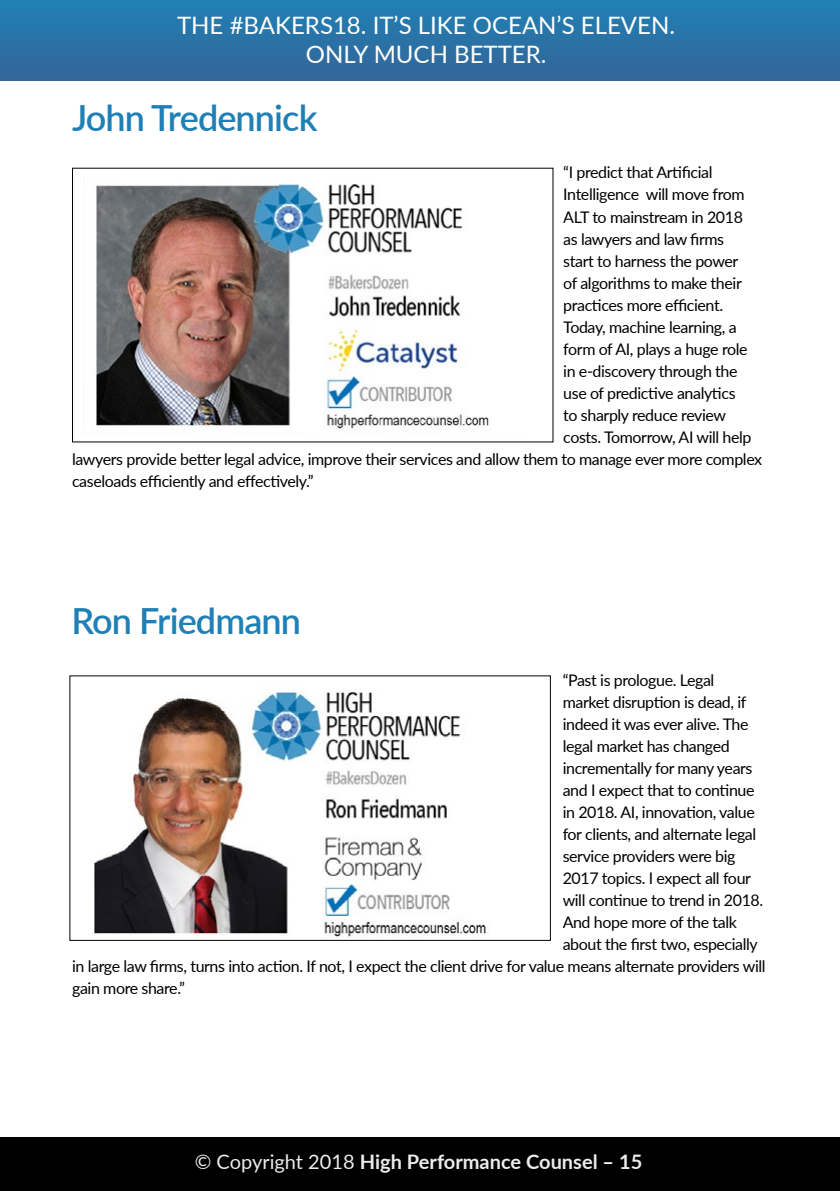
<style>
.page{position:relative;width:840px;height:1191px;background:#fff}
.page>*{position:absolute;margin:0;border:0;box-sizing:border-box;transform-origin:0 0}
.t1{font:600 36px "Lato";letter-spacing:-.025em;color:#1f80b5}
.t2{font:24px/28.8px "Lato";color:#fff;text-align:center}
.t3{font:700 20px "Lato";color:#ececec}
.t4{font:16px "Lato";letter-spacing:-.025em;color:#000}
.s1{font-weight:400}
</style>
<div class="page">
<div style="left:0;top:0;width:839px;height:81px;background:linear-gradient(to right,#2972a6,#2972a6)"></div>
<div style="left:0;top:1137px;width:839px;height:54px;background:#000"></div>
<img style="left:94px;top:691px;width:392px;height:246px">
<div style="left:58px;top:166px;width:505px;height:272px;background:#fff;border:2px solid #fff"></div>
<div style="left:72px;top:168px;width:480px;height:274px;background:#fff"></div>
<img style="left:96px;top:175px;width:394px;height:256px">
<h2 class="t2" style="left:177px;top:10px;width:499px">THE #BAKERS18. IT’S LIKE OCEAN’S ELEVEN.<br>ONLY MUCH BETTER.</h2>
<h1 class="t1" style="left:72px;top:92px;width:247px">John Tredennick</h1>
<p class="t4" style="left:563px;top:161px;width:150px">“I predict that Artificial</p>
<p class="t4" style="left:563px;top:183px;width:183px">Intelligence will move from</p>
<p class="t4" style="left:563px;top:205px;width:181px">ALT to mainstream in 2018</p>
<p class="t4" style="left:563px;top:227px;width:162px">as lawyers and law firms</p>
<p class="t4" style="left:563px;top:249px;width:176px">start to harness the power</p>
<p class="t4" style="left:563px;top:271px;width:180px">of algorithms to make their</p>
<p class="t4" style="left:563px;top:293px;width:161px">practices more efficient.</p>
<p class="t4" style="left:563px;top:315px;width:175px">Today, machine learning, a</p>
<p class="t4" style="left:563px;top:337px;width:186px">form of AI, plays a huge role</p>
<p class="t4" style="left:563px;top:359px;width:176px">in e-discovery through the</p>
<p class="t4" style="left:563px;top:381px;width:174px">use of predictive analytics</p>
<p class="t4" style="left:563px;top:403px;width:164px">to sharply reduce review</p>
<p class="t4" style="left:563px;top:425px;width:190px">costs. Tomorrow, AI will help</p>
<p class="t4" style="left:72px;top:447px;width:691px">lawyers provide better legal advice, improve their services and allow them to manage ever more complex</p>
<p class="t4" style="left:72px;top:469px;width:243px">caseloads efficiently and effectively.”</p>
<h1 class="t1" style="left:71px;top:594px;width:231px">Ron Friedmann</h1>
<p class="t4" style="left:562px;top:668px;width:153px">“Past is prologue. Legal</p>
<p class="t4" style="left:562px;top:690px;width:185px">market disruption is dead, if</p>
<p class="t4" style="left:562px;top:712px;width:187px">indeed it was ever alive. The</p>
<p class="t4" style="left:562px;top:734px;width:168px">legal market has changed</p>
<p class="t4" style="left:562px;top:756px;width:191px">incrementally for many years</p>
<p class="t4" style="left:562px;top:778px;width:193px">and I expect that to continue</p>
<p class="t4" style="left:562px;top:800px;width:193px">in 2018. AI, innovation, value</p>
<p class="t4" style="left:562px;top:822px;width:195px">for clients, and alternate legal</p>
<p class="t4" style="left:562px;top:844px;width:174px">service providers were big</p>
<p class="t4" style="left:562px;top:866px;width:190px">2017 topics. I expect all four</p>
<p class="t4" style="left:562px;top:888px;width:202px">will continue to trend in 2018.</p>
<p class="t4" style="left:562px;top:910px;width:176px">And hope more of the talk</p>
<p class="t4" style="left:562px;top:932px;width:196px">about the first two, especially</p>
<p class="t4" style="left:72px;top:954px;width:694px">in large law firms, turns into action. If not, I expect the client drive for value means alternate providers will</p>
<p class="t4" style="left:72px;top:976px;width:114px">gain more share.”</p>
<p class="t3" style="left:195px;top:1146px;width:448px"><span class="s1">© Copyright 2018</span> High Performance Counsel – 15</p>
</div>
